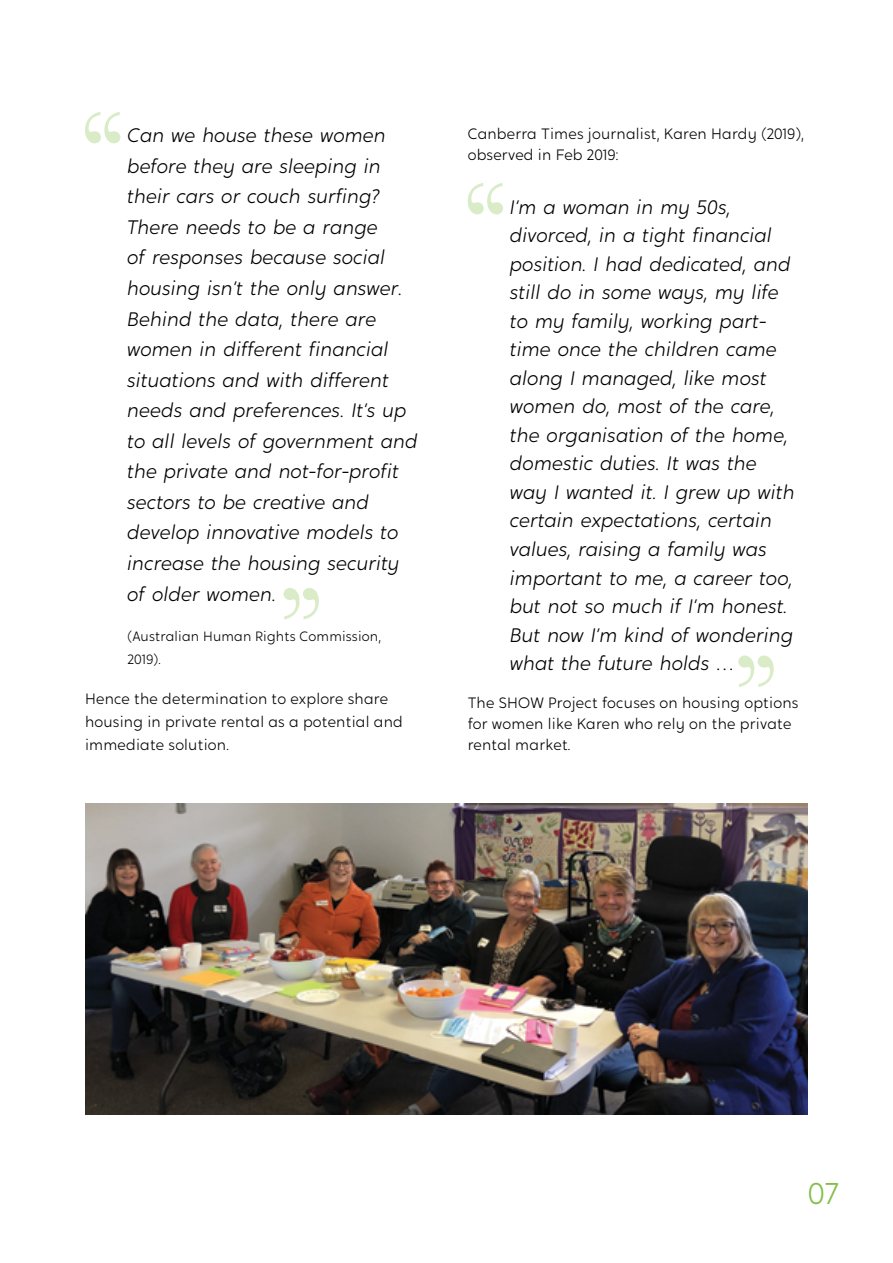
<style>
.page{position:relative;width:893px;height:1263px;background:#fff}
.page>*{position:absolute;margin:0;border:0;box-sizing:border-box;transform-origin:0 0}
.t1{font:300 30px "Crossten";color:#83bf48}
.t2{font:italic 300 19.5px/28.5px "Crossten";letter-spacing:.015em;color:#000}
.t3{font:300 15px/21px "Crossten";letter-spacing:.015em;color:#000}
.t4{font:300 13.5px/23.1px "Crossten";letter-spacing:.015em;color:#000}
</style>
<div class="page">
<img style="left:85px;top:804px;width:723px;height:310px">
<svg style="left:284px;top:588px;width:35px;height:31px"></svg>
<svg style="left:85px;top:112px;width:35px;height:31px"></svg>
<svg style="left:468px;top:183px;width:35px;height:31px"></svg>
<svg style="left:738px;top:655px;width:36px;height:32px"></svg>
<p class="t2" style="left:128px;top:120px;width:292px;line-height:30.6px">Can we house these women before they are sleeping in their cars or couch surfing?<br>There needs to be a range<br>of responses because social housing isn’t the only answer.<br>Behind the data, there are women in different financial situations and with different needs and preferences. It’s up to all levels of government and the private and not-for-profit sectors to be creative and develop innovative models to increase the housing security of older women.</p>
<p class="t4" style="left:128px;top:624px;width:255px">(Australian Human Rights Commission,<br>2019).</p>
<p class="t3" style="left:85px;top:687px;width:319px;line-height:23.1px">Hence the determination to explore share housing in private rental as a potential and immediate solution.</p>
<p class="t3" style="left:468px;top:123px;width:338px">Canberra Times journalist, Karen Hardy (2019), observed in Feb 2019:</p>
<p class="t2" style="left:510px;top:193px;width:286px">I’m a woman in my 50s, divorced, in a tight financial position. I had dedicated, and still do in some ways, my life to my family, working part&shy;time once the children came along I managed, like most women do, most of the care, the organisation of the home, domestic duties. It was the way I wanted it. I grew up with certain expectations, certain values, raising a family was important to me, a career too, but not so much if I’m honest.<br>But now I’m kind of wondering what the future holds …</p>
<p class="t3" style="left:468px;top:692px;width:332px">The SHOW Project focuses on housing options for women like Karen who rely on the private rental market.</p>
<h1 class="t1" style="left:808px;top:1175px;width:33px">07</h1>
</div>
